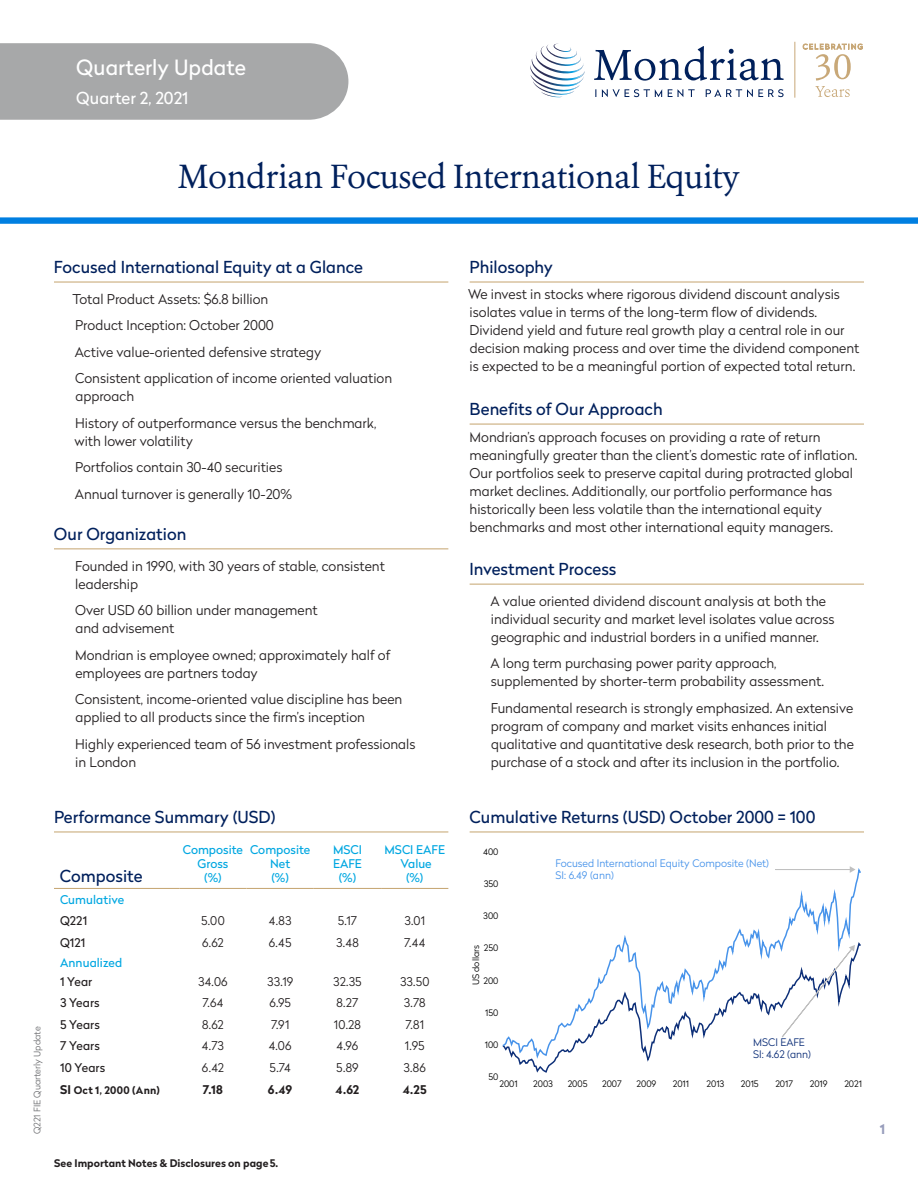
<style>
.page{position:relative;width:918px;height:1188px;background:#fff}
.page>*{position:absolute;margin:0;border:0;box-sizing:border-box;transform-origin:0 0}
.t1{font:33px "Erato";letter-spacing:-.015em;color:#00205c}
.t2{font:21px "Radikal";color:#fff}
.Heading_2{font:16.5px "Radikal";color:#00205c}
.t3{font:16.5px "Radikal";color:#fff}
.Bodytext{font:300 13.5px/18px "Radikal";color:#231f20}
.t4{font:700 13.5px "Radikal";color:#979dbb}
.t5{font:300 12px "Radikal";letter-spacing:.01em;color:#231f20}
.t6{font:12px/14.4px "Radikal";color:#00a7e1;text-align:center}
.t7{font:12px "Radikal";letter-spacing:.01em;color:#231f20}
.t8{font:700 12px "Radikal";letter-spacing:.015em;color:#231f20}
.t9{font:700 10.5px "Radikal";color:#231f20}
.t10{font:700 10.5px "Radikal";letter-spacing:.03em;color:#231f20}
.t11{font:300 10.35px/12.5px "Radikal";color:#4793ea}
.t12{font:300 10.35px/12.5px "Radikal";color:#0d2f78}
.t13{font:300 9px "Radikal";color:#6c6d70}
.t14{font:300 8.85px "Radikal";color:#000}
.s1{font-size:12px}
</style>
<div class="page">
<div style="left:0;top:217px;width:918px;height:7px;background:#007fe1"></div>
<div style="left:0;top:43px;width:348px;height:77px;background:#a7a8a9"></div>
<hr style="left:54px;top:281px;width:394px;height:2px;background:#c8a977">
<hr style="left:54px;top:548px;width:394px;height:1px;background:#c8a977">
<hr style="left:470px;top:281px;width:394px;height:2px;background:#c8a977">
<hr style="left:470px;top:424px;width:394px;height:1px;background:#c8a977">
<hr style="left:470px;top:584px;width:394px;height:1px;background:#c8a977">
<hr style="left:54px;top:831px;width:394px;height:1px;background:#c8a977">
<hr style="left:54px;top:888px;width:125px;height:1px;background:#c8a977">
<hr style="left:179px;top:888px;width:68px;height:1px;background:#c8a977">
<hr style="left:247px;top:888px;width:67px;height:1px;background:#c8a977">
<hr style="left:314px;top:888px;width:67px;height:1px;background:#c8a977">
<hr style="left:381px;top:888px;width:67px;height:1px;background:#c8a977">
<hr style="left:470px;top:831px;width:394px;height:1px;background:#c8a977">
<svg style="left:502px;top:866px;width:358px;height:195px"></svg>
<hr style="left:775px;top:869px;width:76px;height:1px;background:#c0c0c0">
<svg style="left:850px;top:866px;width:6px;height:7px"></svg>
<svg style="left:781px;top:945px;width:74px;height:93px"></svg>
<svg style="left:530px;top:44px;width:55px;height:53px"></svg>
<svg style="left:594px;top:42px;width:269px;height:56px"></svg>
<h2 class="t2" style="left:76px;top:53px;width:171px">Quarterly Update</h2>
<p class="t3" style="left:76px;top:86px;width:114px">Quarter 2, 2021</p>
<h1 class="t1" style="left:178px;top:155px;width:563px">Mondrian Focused International Equity</h1>
<p class="Heading_2" style="left:54px;top:255px;width:311px">Focused International Equity at a Glance</p>
<p class="Bodytext" style="left:73px;top:289px;width:197px">Total Product Assets: $6.8 billion</p>
<p class="Bodytext" style="left:75px;top:316px;width:200px">Product Inception: October 2000</p>
<p class="Bodytext" style="left:75px;top:342px;width:248px">Active value-oriented defensive strategy</p>
<p class="Bodytext" style="left:75px;top:369px;width:318px">Consistent application of income oriented valuation approach</p>
<p class="Bodytext" style="left:74px;top:413px;width:303px">History of outperformance versus the benchmark, with lower volatility</p>
<p class="Bodytext" style="left:75px;top:458px;width:209px">Portfolios contain 30-40 securities</p>
<p class="Bodytext" style="left:75px;top:484px;width:219px">Annual turnover is generally 10-20%</p>
<p class="Heading_2" style="left:54px;top:522px;width:134px">Our Organization</p>
<p class="Bodytext" style="left:75px;top:556px;width:311px">Founded in 1990, with 30 years of stable, consistent leadership</p>
<p class="Bodytext" style="left:75px;top:601px;width:244px">Over USD 60 billion under management and advisement</p>
<p class="Bodytext" style="left:75px;top:645px;width:317px">Mondrian is employee owned; approximately half of employees are partners today</p>
<p class="Bodytext" style="left:75px;top:690px;width:329px">Consistent, income-oriented value discipline has been applied to all products since the firm’s inception</p>
<p class="Bodytext" style="left:75px;top:734px;width:342px">Highly experienced team of 56 investment professionals in London</p>
<p class="t13" style="left:31px;top:1134px;width:109px;rotate:-90deg">Q221 FIE Quarterly Update</p>
<p class="Heading_2" style="left:54px;top:805px;width:223px">Performance Summary (USD)</p>
<p class="Heading_2" style="left:60px;top:865px;width:84px">Composite</p>
<p class="t6" style="left:183px;top:842px;width:62px">Composite<br>Gross<br>(%)</p>
<p class="t6" style="left:250px;top:842px;width:62px">Composite<br>Net<br>(%)</p>
<p class="t6" style="left:333px;top:842px;width:30px">MSCI</p>
<p class="t6" style="left:333px;top:856px;width:30px">EAFE (%)</p>
<p class="t6" style="left:385px;top:842px;width:62px">MSCI EAFE<br>Value<br>(%)</p>
<p class="t6" style="left:60px;top:892px;width:66px">Cumulative</p>
<p class="t7" style="left:60px;top:913px;width:29px">Q221</p>
<p class="t5" style="left:201px;top:913px;width:25px">5.00</p>
<p class="t5" style="left:269px;top:913px;width:24px">4.83</p>
<p class="t5" style="left:338px;top:913px;width:21px">5.17</p>
<p class="t5" style="left:404px;top:913px;width:22px">3.01</p>
<p class="t7" style="left:60px;top:934px;width:27px">Q121</p>
<p class="t5" style="left:202px;top:934px;width:23px">6.62</p>
<p class="t5" style="left:269px;top:934px;width:24px">6.45</p>
<p class="t5" style="left:336px;top:934px;width:24px">3.48</p>
<p class="t5" style="left:404px;top:934px;width:23px">7.44</p>
<p class="t6" style="left:60px;top:954px;width:64px">Annualized</p>
<p class="t7" style="left:60px;top:973px;width:34px">1 Year</p>
<p class="t5" style="left:198px;top:973px;width:31px">34.06</p>
<p class="t5" style="left:267px;top:973px;width:28px">33.19</p>
<p class="t5" style="left:333px;top:973px;width:30px">32.35</p>
<p class="t5" style="left:400px;top:973px;width:31px">33.50</p>
<p class="t7" style="left:60px;top:994px;width:41px">3 Years</p>
<p class="t5" style="left:202px;top:994px;width:23px">7.64</p>
<p class="t5" style="left:269px;top:994px;width:23px">6.95</p>
<p class="t5" style="left:336px;top:994px;width:23px">8.27</p>
<p class="t5" style="left:404px;top:994px;width:24px">3.78</p>
<p class="t7" style="left:60px;top:1016px;width:41px">5 Years</p>
<p class="t5" style="left:202px;top:1016px;width:23px">8.62</p>
<p class="t5" style="left:271px;top:1016px;width:20px">7.91</p>
<p class="t5" style="left:334px;top:1016px;width:28px">10.28</p>
<p class="t5" style="left:405px;top:1016px;width:20px">7.81</p>
<p class="t7" style="left:60px;top:1038px;width:41px">7 Years</p>
<p class="t5" style="left:202px;top:1038px;width:24px">4.73</p>
<p class="t5" style="left:269px;top:1038px;width:24px">4.06</p>
<p class="t5" style="left:337px;top:1038px;width:23px">4.96</p>
<p class="t5" style="left:405px;top:1038px;width:21px">1.95</p>
<p class="t7" style="left:60px;top:1059px;width:47px">10 Years</p>
<p class="t5" style="left:202px;top:1059px;width:23px">6.42</p>
<p class="t5" style="left:270px;top:1059px;width:23px">5.74</p>
<p class="t5" style="left:336px;top:1059px;width:24px">5.89</p>
<p class="t5" style="left:403px;top:1059px;width:24px">3.86</p>
<p class="t10" style="left:60px;top:1082px;width:101px"><span class="s1">SI</span> Oct 1, 2000 (Ann)</p>
<p class="t8" style="left:203px;top:1081px;width:22px">7.18</p>
<p class="t8" style="left:268px;top:1081px;width:26px">6.49</p>
<p class="t8" style="left:336px;top:1081px;width:25px">4.62</p>
<p class="t8" style="left:403px;top:1081px;width:25px">4.25</p>
<p class="t9" style="left:54px;top:1156px;width:226px">See Important Notes &amp; Disclosures on page 5.</p>
<p class="Heading_2" style="left:470px;top:255px;width:85px">Philosophy</p>
<p class="Bodytext" style="left:468px;top:285px;width:393px">We invest in stocks where rigorous dividend discount analysis isolates value in terms of the long-term flow of dividends.<br>Dividend yield and future real growth play a central role in our decision making process and over time the dividend component is expected to be a meaningful portion of expected total return.</p>
<p class="Heading_2" style="left:470px;top:397px;width:195px">Benefits of Our Approach</p>
<p class="Bodytext" style="left:470px;top:427px;width:389px">Mondrian’s approach focuses on providing a rate of return meaningfully greater than the client’s domestic rate of inflation.<br>Our portfolios seek to preserve capital during protracted global market declines. Additionally, our portfolio performance has historically been less volatile than the international equity benchmarks and most other international equity managers.</p>
<p class="Heading_2" style="left:470px;top:557px;width:148px">Investment Process</p>
<p class="Bodytext" style="left:490px;top:591px;width:346px">A value oriented dividend discount analysis at both the individual security and market level isolates value across geographic and industrial borders in a unified manner.</p>
<p class="Bodytext" style="left:490px;top:654px;width:335px">A long term purchasing power parity approach, supplemented by shorter-term probability assessment.</p>
<p class="Bodytext" style="left:491px;top:698px;width:365px">Fundamental research is strongly emphasized. An extensive program of company and market visits enhances initial qualitative and quantitative desk research, both prior to the purchase of a stock and after its inclusion in the portfolio.</p>
<p class="Heading_2" style="left:470px;top:805px;width:347px">Cumulative Returns (USD) October 2000 = 100</p>
<p class="t14" style="left:483px;top:846px;width:17px">400</p>
<p class="t14" style="left:484px;top:878px;width:16px">350</p>
<p class="t14" style="left:483px;top:910px;width:17px">300</p>
<p class="t14" style="left:484px;top:942px;width:16px">250</p>
<p class="t14" style="left:470px;top:985px;width:42px;rotate:-90deg">US dollars</p>
<p class="t14" style="left:483px;top:974px;width:17px">200</p>
<p class="t14" style="left:485px;top:1006px;width:15px">150</p>
<p class="t14" style="left:485px;top:1038px;width:15px">100</p>
<p class="t11" style="left:556px;top:856px;width:215px">Focused International Equity Composite (Net)<br>SI: 6.49 (ann)</p>
<p class="t12" style="left:753px;top:1035px;width:59px">MSCI EAFE<br>SI: 4.62 (ann)</p>
<p class="t14" style="left:489px;top:1071px;width:12px">50</p>
<p class="t14" style="left:500px;top:1078px;width:20px">2001</p>
<p class="t14" style="left:533px;top:1078px;width:21px">2003</p>
<p class="t14" style="left:568px;top:1078px;width:21px">2005</p>
<p class="t14" style="left:602px;top:1078px;width:21px">2007</p>
<p class="t14" style="left:637px;top:1078px;width:21px">2009</p>
<p class="t14" style="left:673px;top:1078px;width:18px">2011</p>
<p class="t14" style="left:707px;top:1078px;width:19px">2013</p>
<p class="t14" style="left:741px;top:1078px;width:19px">2015</p>
<p class="t14" style="left:775px;top:1078px;width:19px">2017</p>
<p class="t14" style="left:810px;top:1078px;width:19px">2019</p>
<p class="t14" style="left:844px;top:1078px;width:19px">2021</p>
<p class="t4" style="left:880px;top:1119px;width:7px">1</p>
</div>
